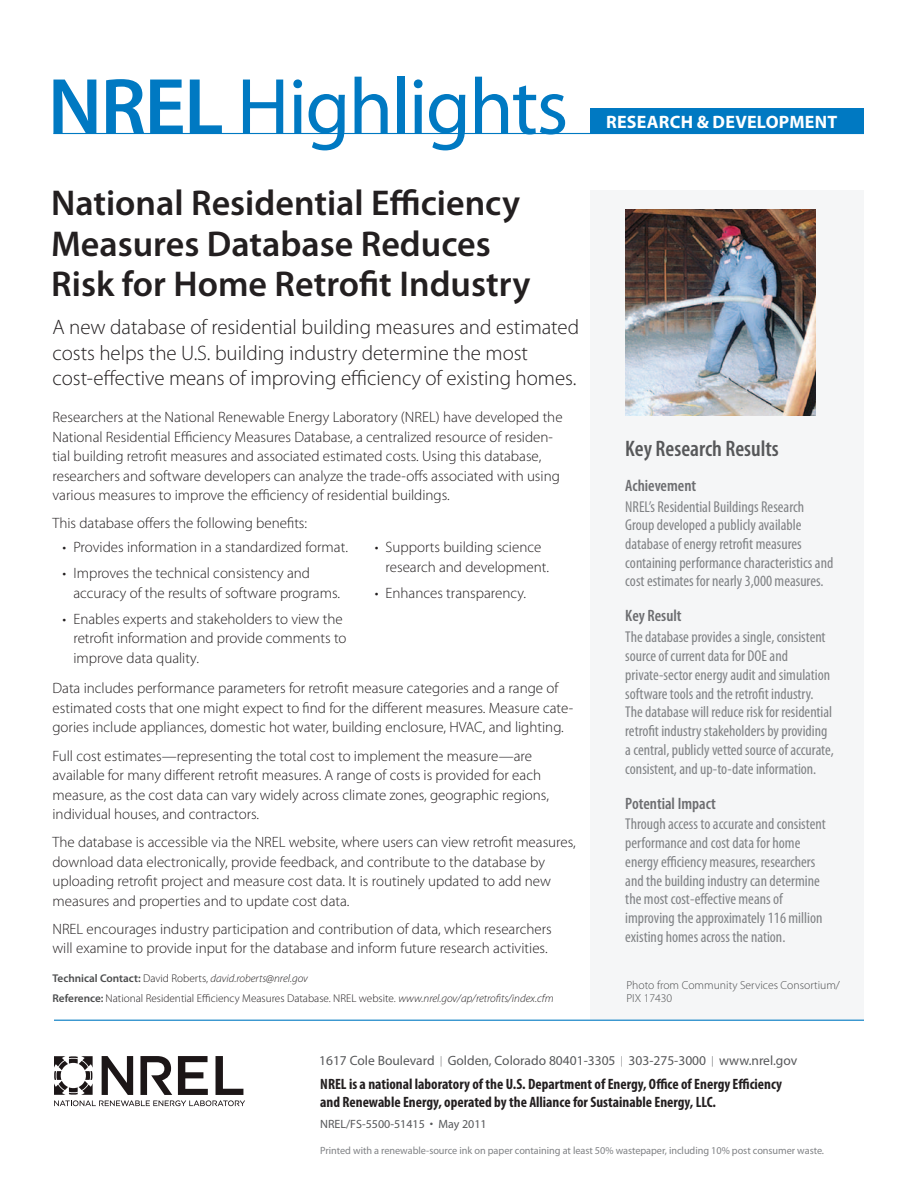
<style>
.page{position:relative;width:918px;height:1188px;background:#fff}
.page>*{position:absolute;margin:0;border:0;box-sizing:border-box;transform-origin:0 0}
.t1{font:80.25px "Myriad Pro";letter-spacing:-.02em;color:#0079c2}
.t2{font:600 36px/40.5px "Myriad Pro";color:#231f20}
.sidebar_title{font:600 condensed 22.5px "Myriad Pro";color:#57585a}
.intro{font:300 21px/25.5px "Myriad Pro";letter-spacing:-.005em;color:#231f20}
.intro_text{font:700 18px "Myriad Pro";letter-spacing:.015em;color:#fff}
.sidebar_head{font:600 condensed 16.5px "Myriad Pro";color:#6c6d70}
.sidebar_text{font:condensed 15.75px/18.8px "Myriad Pro";color:#808285}
.body_text{font:300 15px/19.5px "Myriad Pro";color:#231f20}
.body_text_bullets{font:300 15px/19.5px "Myriad Pro";color:#231f20}
.attribution_statemen{font:700 condensed 15px/18px "Myriad Pro";color:#231f20}
.t3{font:13.5px "Myriad Pro";color:#57585a}
.t4{font:12px "Myriad Pro";color:#57585a}
.t5{font:300 11.7px/13.5px "Myriad Pro";color:#4b4c4d}
.references{font:300 11.25px "Myriad Pro";color:#231f20}
.references-2{font:italic 300 11.25px "Myriad Pro";color:#231f20}
.t6{font:10.5px "Myriad Pro";letter-spacing:-.005em;color:#808285}
.s1{font-weight:600}
.s2{font-weight:600;font-style:normal;color:#4b4c4d}
.s3{font-style:normal}
.s4{font-weight:600;color:#4b4c4d}
.s5{font-style:italic}
.s6{font-weight:300;font-size:10.5px}
</style>
<div class="page">
<div style="left:591px;top:190px;width:273px;height:830px;background:#f5f6f7"></div>
<hr style="left:54px;top:1020px;width:810px;height:1px;background:#0079c2">
<svg style="left:54px;top:1056px;width:191px;height:50px"></svg>
<img style="left:625px;top:209px;width:191px;height:206px">
<hr style="left:53px;top:133px;width:811px;height:1px;background:#0079c2">
<div style="left:591px;top:109px;width:273px;height:24px;background:#0079c2"></div>
<p class="t1" style="left:48px;top:57px;width:522px"><span class="s1">NREL</span> Highlights</p>
<p class="t2" style="left:51px;top:182px;width:481px">National Residential Efficiency<br>Measures Database Reduces<br>Risk for Home Retrofit Industry</p>
<p class="intro" style="left:52px;top:314px;width:528px">A new database of residential building measures and estimated costs helps the U.S. building industry determine the most cost-effective means of improving efficiency of existing homes.</p>
<p class="body_text" style="left:52px;top:407px;width:512px">Researchers at the National Renewable Energy Laboratory (NREL) have developed the National Residential Efficiency Measures Database, a centralized resource of residen&shy;tial building retrofit measures and associated estimated costs. Using this database, researchers and software developers can analyze the trade-offs associated with using various measures to improve the efficiency of residential buildings.</p>
<p class="body_text" style="left:52px;top:513px;width:256px">This database offers the following benefits:</p>
<p class="body_text_bullets" style="left:63px;top:537px;width:287px">• Provides information in a standardized format.</p>
<p class="body_text_bullets" style="left:73px;top:563px;width:268px;text-indent:-11px">• Improves the technical consistency and accuracy of the results of software programs.</p>
<p class="body_text_bullets" style="left:73px;top:609px;width:275px;text-indent:-11px">• Enables experts and stakeholders to view the retrofit information and provide comments to improve data quality.</p>
<p class="body_text_bullets" style="left:386px;top:537px;width:165px;text-indent:-11px">• Supports building science research and development.</p>
<p class="body_text_bullets" style="left:375px;top:583px;width:153px">• Enhances transparency.</p>
<p class="body_text" style="left:52px;top:679px;width:522px">Data includes performance parameters for retrofit measure categories and a range of estimated costs that one might expect to find for the different measures. Measure cate&shy;gories include appliances, domestic hot water, building enclosure, HVAC, and lighting.</p>
<p class="body_text" style="left:52px;top:746px;width:498px">Full cost estimates—representing the total cost to implement the measure—are available for many different retrofit measures. A range of costs is provided for each measure, as the cost data can vary widely across climate zones, geographic regions, individual houses, and contractors.</p>
<p class="body_text" style="left:52px;top:832px;width:525px">The database is accessible via the NREL website, where users can view retrofit measures, download data electronically, provide feedback, and contribute to the database by uploading retrofit project and measure cost data. It is routinely updated to add new measures and properties and to update cost data.</p>
<p class="body_text" style="left:52px;top:919px;width:501px">NREL encourages industry participation and contribution of data, which researchers will examine to provide input for the database and inform future research activities.</p>
<p class="references-2" style="left:52px;top:971px;width:257px"><span class="s2">Technical Contact:</span> <span class="s3">David Roberts,</span> david.roberts@nrel.gov</p>
<p class="references" style="left:52px;top:992px;width:503px"><span class="s4">Reference:</span> National Residential Efficiency Measures Database. NREL website. <span class="s5">www.nrel.gov/ap/retrofits/index.cfm</span></p>
<p class="intro_text" style="left:606px;top:110px;width:233px">RESEARCH &amp; DEVELOPMENT</p>
<p class="sidebar_title" style="left:625px;top:434px;width:155px">Key Research Results</p>
<p class="sidebar_head" style="left:625px;top:475px;width:72px">Achievement</p>
<p class="sidebar_text" style="left:625px;top:497px;width:210px">NREL’s Residential Buildings Research Group developed a publicly available database of energy retrofit measures containing performance characteristics and cost estimates for nearly 3,000 measures.</p>
<p class="sidebar_head" style="left:625px;top:606px;width:58px">Key Result</p>
<p class="sidebar_text" style="left:625px;top:628px;width:210px">The database provides a single, consistent source of current data for DOE and private-sector energy audit and simulation software tools and the retrofit industry.<br>The database will reduce risk for residential retrofit industry stakeholders by providing a central, publicly vetted source of accurate, consistent, and up-to-date information.</p>
<p class="sidebar_head" style="left:625px;top:793px;width:92px">Potential Impact</p>
<p class="sidebar_text" style="left:625px;top:815px;width:202px">Through access to accurate and consistent performance and cost data for home energy efficiency measures, researchers and the building industry can determine the most cost-effective means of improving the approximately 116 million existing homes across the nation.</p>
<p class="t5" style="left:626px;top:978px;width:215px">Photo from Community Services Consortium/<br>PIX 17430</p>
<p class="t3" style="left:319px;top:1052px;width:480px">1617 Cole Boulevard <span class="s6">|</span> Golden, Colorado 80401-3305 <span class="s6">|</span> 303-275-3000 <span class="s6">|</span> www.nrel.gov</p>
<p class="attribution_statemen" style="left:320px;top:1074px;width:463px">NREL is a national laboratory of the U.S. Department of Energy, Office of Energy Efficiency and Renewable Energy, operated by the Alliance for Sustainable Energy, LLC.</p>
<p class="t4" style="left:320px;top:1117px;width:168px">NREL/FS-5500-51415 • May 2011</p>
<p class="t6" style="left:320px;top:1144px;width:505px">Printed with a renewable-source ink on paper containing at least 50% wastepaper, including 10% post consumer waste.</p>
</div>
